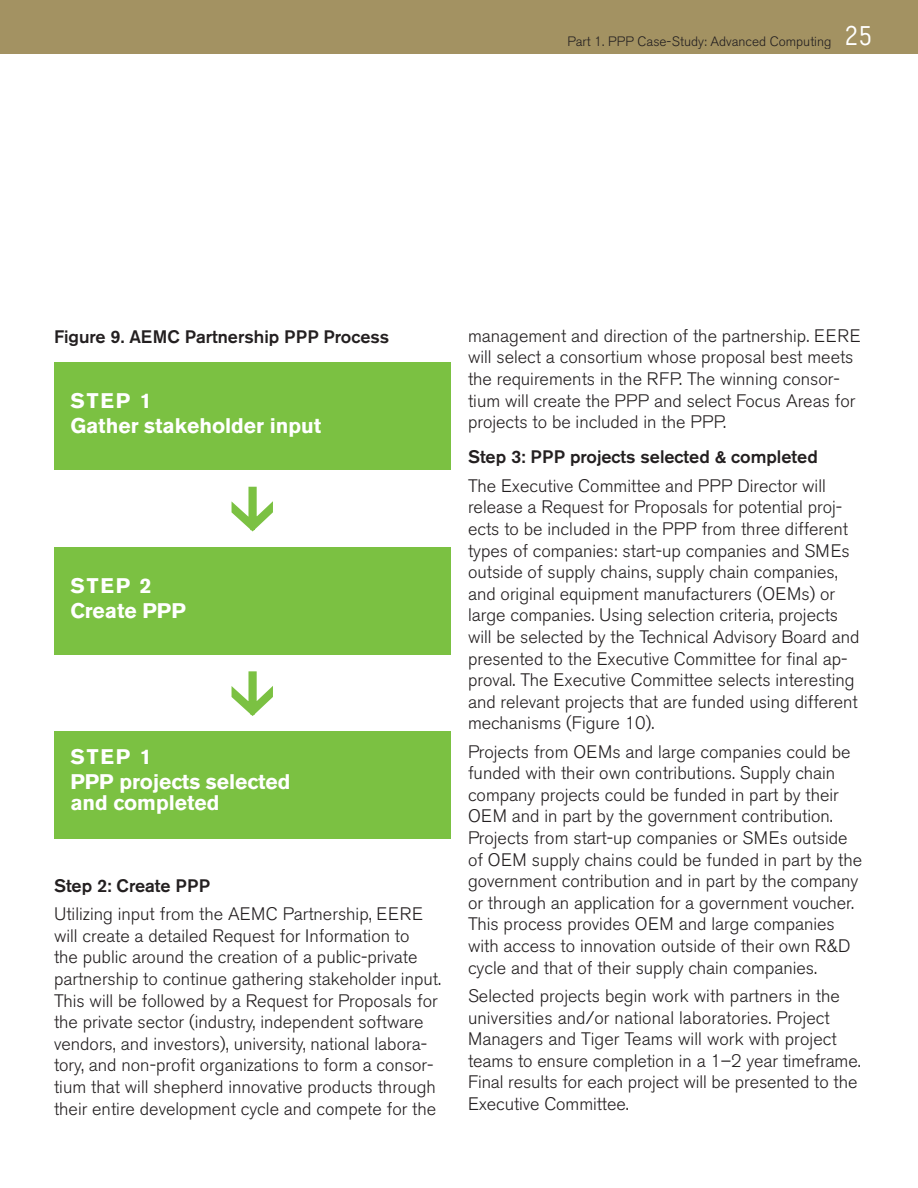
<style>
.page{position:relative;width:918px;height:1188px;background:#fff}
.page>*{position:absolute;margin:0;border:0;box-sizing:border-box;transform-origin:0 0}
.t1{font:700 21px/25.2px "Akzidenz Grotesk BE";color:#fff}
.Body{font:300 18px/21.6px "Akzidenz Grotesk BE";color:#231f20}
.Regular_Text_Bold{font:500 18px "Akzidenz Grotesk BE";color:#231f20}
.t2{font:300 13.5px "Akzidenz Grotesk BE";color:#231f20}
.s1{font-family:"Numbers Claimcheck";font-weight:400;font-size:27px;color:#fff}
</style>
<div class="page">
<div style="left:0;top:0;width:918px;height:54px;background:#a39262"></div>
<div style="left:54px;top:362px;width:396px;height:108px;background:#7bc142"></div>
<svg style="left:231px;top:486px;width:42px;height:46px"></svg>
<svg style="left:231px;top:671px;width:42px;height:45px"></svg>
<div style="left:54px;top:731px;width:396px;height:108px;background:#7bc142"></div>
<div style="left:54px;top:547px;width:396px;height:108px;background:#7bc142"></div>
<p class="t2" style="left:568px;top:33px;width:307px">Part 1. PPP Case-Study: Advanced Computing <span class="s1">25</span></p>
<p class="Regular_Text_Bold" style="left:54px;top:325px;width:337px">Figure 9. AEMC Partnership PPP Process</p>
<p class="t1" style="left:70px;top:388px;width:253px">STEP 1<br>Gather stakeholder input</p>
<p class="t1" style="left:70px;top:573px;width:117px">STEP 2<br>Create PPP</p>
<p class="t1" style="left:70px;top:744px;width:222px">STEP 1<br>PPP projects selected</p>
<p class="t1" style="left:70px;top:790px;width:151px">and completed</p>
<p class="Regular_Text_Bold" style="left:54px;top:874px;width:158px">Step 2: Create PPP</p>
<p class="Body" style="left:54px;top:903px;width:389px">Utilizing input from the AEMC Partnership, EERE will create a detailed Request for Information to<br>the public around the creation of a public-private partnership to continue gathering stakeholder input.<br>This will be followed by a Request for Proposals for the private sector (industry, independent software vendors, and investors), university, national labora&shy;tory, and non-profit organizations to form a consor&shy;tium that will shepherd innovative products through their entire development cycle and compete for the</p>
<p class="Body" style="left:468px;top:325px;width:394px">management and direction of the partnership. EERE will select a consortium whose proposal best meets the requirements in the RFP. The winning consor&shy;tium will create the PPP and select Focus Areas for projects to be included in the PPP.</p>
<p class="Regular_Text_Bold" style="left:468px;top:446px;width:351px">Step 3: PPP projects selected &amp; completed</p>
<p class="Body" style="left:468px;top:475px;width:393px">The Executive Committee and PPP Director will release a Request for Proposals for potential proj&shy;ects to be included in the PPP from three different types of companies: start-up companies and SMEs outside of supply chains, supply chain companies, and original equipment manufacturers (OEMs) or large companies. Using selection criteria, projects will be selected by the Technical Advisory Board and presented to the Executive Committee for final ap&shy;proval. The Executive Committee selects interesting and relevant projects that are funded using different mechanisms (Figure 10).</p>
<p class="Body" style="left:468px;top:741px;width:396px">Projects from OEMs and large companies could be funded with their own contributions. Supply chain company projects could be funded in part by their OEM and in part by the government contribution.<br>Projects from start-up companies or SMEs outside of OEM supply chains could be funded in part by the government contribution and in part by the company or through an application for a government voucher.<br>This process provides OEM and large companies with access to innovation outside of their own R&amp;D cycle and that of their supply chain companies.</p>
<p class="Body" style="left:468px;top:985px;width:394px">Selected projects begin work with partners in the universities and/or national laboratories. Project Managers and Tiger Teams will work with project teams to ensure completion in a 1–2 year timeframe.<br>Final results for each project will be presented to the Executive Committee.</p>
</div>
